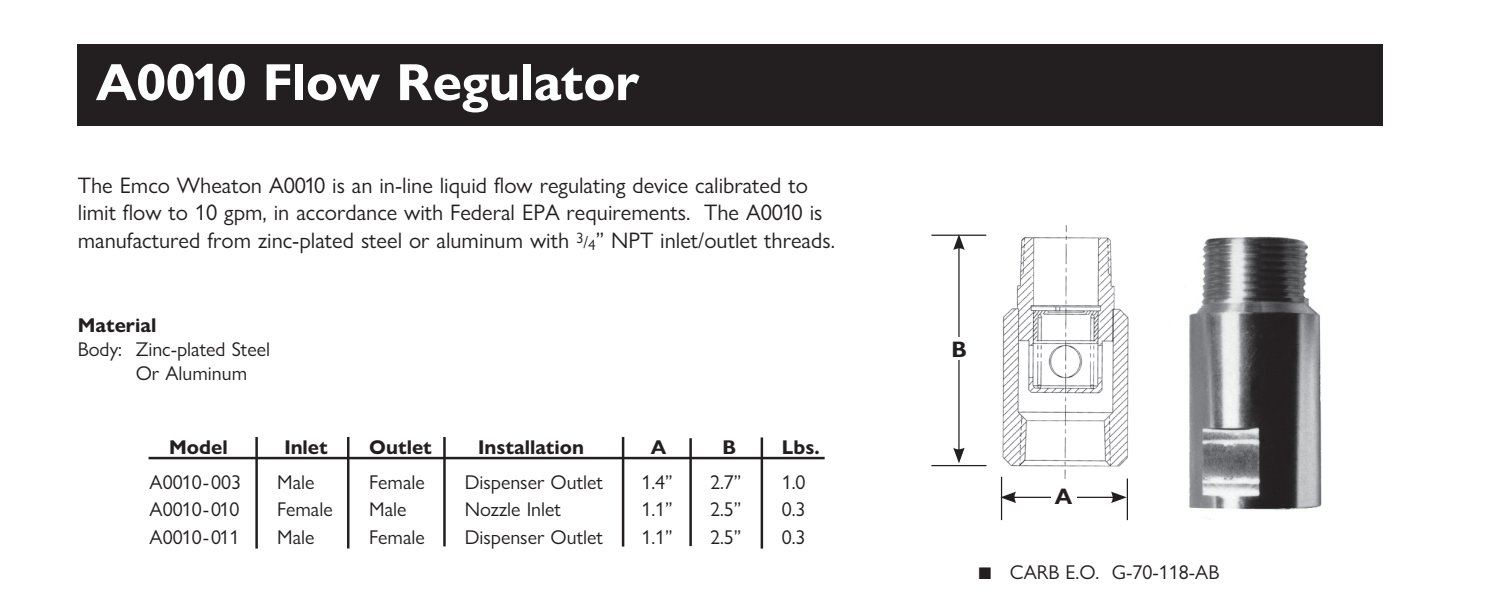
<style>
.page{position:relative;width:1508px;height:608px;background:#fff}
.page>*{position:absolute;margin:0;border:0;box-sizing:border-box;transform-origin:0 0}
.t1{font:700 52.5px "Gill Sans Nova";letter-spacing:-.005em;color:#fff}
.t2{font:22.5px/27.5px "Gill Sans Nova";color:#231f20}
.t3{font:700 22.5px "Gill Sans Nova";color:#231f20}
.t4{font:20px/24px "Gill Sans Nova";color:#231f20}
.t5{font:700 20px "Gill Sans Nova";color:#231f20}
.s1{font-size:17.5px}
.s2{font-size:25px}
</style>
<div class="page">
<img style="left:1189px;top:236px;width:133px;height:283px">
<img style="left:984px;top:225px;width:145px;height:253px">
<hr style="left:931px;top:234px;width:55px;height:2px;background:#231f20">
<hr style="left:931px;top:465px;width:55px;height:1px;background:#231f20">
<hr style="left:958px;top:246px;width:2px;height:205px;background:#231f20">
<svg style="left:953px;top:234px;width:12px;height:16px"></svg>
<svg style="left:953px;top:447px;width:12px;height:16px"></svg>
<div style="left:939px;top:337px;width:40px;height:23px;background:#fff"></div>
<hr style="left:1001px;top:476px;width:1px;height:44px;background:#231f20">
<hr style="left:1012px;top:496px;width:103px;height:2px;background:#231f20">
<svg style="left:1111px;top:491px;width:16px;height:12px"></svg>
<svg style="left:1000px;top:491px;width:16px;height:12px"></svg>
<hr style="left:149px;top:456px;width:676px;height:3px;background:#231f20">
<hr style="left:255px;top:437px;width:3px;height:111px;background:#231f20">
<hr style="left:347px;top:437px;width:2px;height:111px;background:#231f20">
<hr style="left:443px;top:437px;width:3px;height:109px;background:#231f20">
<hr style="left:689px;top:438px;width:3px;height:108px;background:#231f20">
<hr style="left:622px;top:437px;width:2px;height:109px;background:#231f20">
<hr style="left:1127px;top:478px;width:1px;height:42px;background:#231f20">
<hr style="left:761px;top:437px;width:2px;height:111px;background:#231f20">
<div style="left:1051px;top:487px;width:25px;height:32px;background:#fff"></div>
<div style="left:78px;top:44px;width:1305px;height:81px;background:#231f20"></div>
<p class="t1" style="left:96px;top:50px;width:545px">A0010 Flow Regulator</p>
<p class="t2" style="left:78px;top:171px;width:759px">The Emco Wheaton A0010 is an in-line liquid flow regulating device calibrated to limit flow to 10 gpm, in accordance with Federal EPA requirements. The A0010 is manufactured from zinc-plated steel or aluminum with <sup>3</sup><span class="s1">/</span><sub>4</sub>” NPT inlet/outlet threads.</p>
<p class="t5" style="left:78px;top:312px;width:80px">Material</p>
<p class="t4" style="left:136px;top:337px;width:136px;text-indent:-58px">Body: Zinc-plated Steel<br>Or Aluminum</p>
<p class="t5" style="left:169px;top:434px;width:60px">Model</p>
<p class="t5" style="left:284px;top:434px;width:45px">Inlet</p>
<p class="t5" style="left:369px;top:434px;width:64px">Outlet</p>
<p class="t5" style="left:478px;top:434px;width:107px">Installation</p>
<p class="t5" style="left:651px;top:434px;width:17px">A</p>
<p class="t5" style="left:722px;top:434px;width:15px">B</p>
<p class="t5" style="left:782px;top:434px;width:39px">Lbs.</p>
<p class="t4" style="left:150px;top:469px;width:93px">A0010-003</p>
<p class="t4" style="left:277px;top:469px;width:39px">Male</p>
<p class="t4" style="left:369px;top:469px;width:57px">Female</p>
<p class="t4" style="left:465px;top:469px;width:140px">Dispenser Outlet</p>
<p class="t4" style="left:641px;top:469px;width:33px">1.4”</p>
<p class="t4" style="left:710px;top:469px;width:33px">2.7”</p>
<p class="t4" style="left:782px;top:469px;width:25px">1.0</p>
<p class="t4" style="left:150px;top:497px;width:91px">A0010-010</p>
<p class="t4" style="left:277px;top:497px;width:57px">Female</p>
<p class="t4" style="left:369px;top:497px;width:39px">Male</p>
<p class="t4" style="left:465px;top:497px;width:98px">Nozzle Inlet</p>
<p class="t4" style="left:641px;top:497px;width:33px">1.1”</p>
<p class="t4" style="left:710px;top:497px;width:33px">2.5”</p>
<p class="t4" style="left:782px;top:497px;width:25px">0.3</p>
<p class="t4" style="left:150px;top:524px;width:91px">A0010-011</p>
<p class="t4" style="left:277px;top:524px;width:39px">Male</p>
<p class="t4" style="left:369px;top:524px;width:57px">Female</p>
<p class="t4" style="left:465px;top:524px;width:140px">Dispenser Outlet</p>
<p class="t4" style="left:641px;top:524px;width:33px">1.1”</p>
<p class="t4" style="left:710px;top:524px;width:33px">2.5”</p>
<p class="t4" style="left:782px;top:524px;width:25px">0.3</p>
<p class="t3" style="left:951px;top:335px;width:17px">B</p>
<p class="t3" style="left:1055px;top:482px;width:19px">A</p>
<p class="t4" style="left:977px;top:559px;width:243px"><span class="s2">■</span> CARB E.O. G-70-118-AB</p>
</div>
